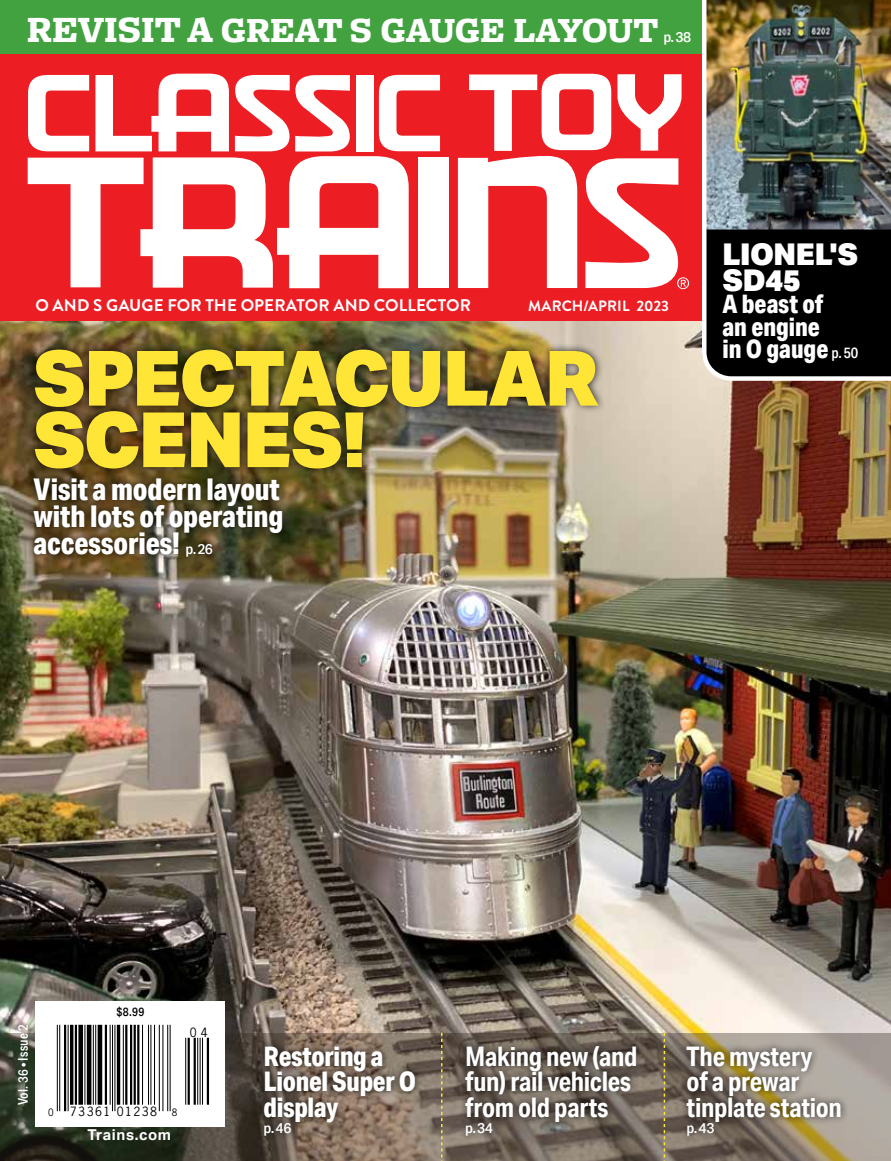
<style>
.page{position:relative;width:891px;height:1161px;background:#fff}
.page>*{position:absolute;margin:0;border:0;box-sizing:border-box;transform-origin:0 0}
.t1{font:900 76.5px/61.5px "Aktiv Grotesk";letter-spacing:-.02em;color:#ffe535}
.t2{font:900 36.75px "Freight Macro Pro";color:#fff}
.t3{font:800 30px/27px "Aktiv Grotesk Cd";letter-spacing:-.005em;color:#fff}
.t4{font:900 30px/25.5px "Aktiv Grotesk";letter-spacing:-.015em;color:#fff}
.t5{font:700 27px/25.5px "Aktiv Grotesk Cd";letter-spacing:-.01em;color:#fff}
.t6{font:800 27px/25.5px "Aktiv Grotesk Cd";letter-spacing:-.01em;color:#fff}
.t7{font:800 25.5px/22.5px "Aktiv Grotesk Cd";color:#fff}
.t8{font:700 16.8px "Brandon Grotesque";letter-spacing:.005em;color:#fff}
.t9{font:700 15px "Brandon Grotesque";letter-spacing:.005em;color:#fff}
.t10{font:700 15px "Aktiv Grotesk";letter-spacing:.035em;color:#fff}
.t11{font:500 14.25px "Aktiv Grotesk Cd";letter-spacing:-.03em;color:#fff;scale:1.14 1}
.t12{font:500 13.5px "Aktiv Grotesk Cd";letter-spacing:.015em;color:#fff}
.t13{font:12px "News Gothic Std";letter-spacing:.125em;color:#000}
.t14{font:500 12px "Aktiv Grotesk Cd";color:#000}
.t15{font:9.6px "News Gothic Std";color:#000}
.s1{font-size:38.55px}
.s2{font-weight:500;font-size:14.25px}
.s3{font-weight:500;font-size:15px}
.s4{font-size:9.6px}
</style>
<div class="page">
<img style="left:0;top:321px;width:891px;height:712px">
<svg style="left:0;top:1033px;width:891px;height:128px;background:#676054"></svg>
<div style="left:0;top:0;width:891px;height:321px;background:#ed1d24"></div>
<div style="left:0;top:0;width:702px;height:54px;background:#42a240"></div>
<img style="left:700px;top:0;width:191px;height:383px">
<svg style="left:664px;top:1033px;width:1px;height:128px"></svg>
<svg style="left:441px;top:1033px;width:1px;height:128px"></svg>
<div style="left:35px;top:1001px;width:190px;height:126px;background:#fff"></div>
<hr style="left:57px;top:1025px;width:1px;height:86px;background:#000">
<hr style="left:59px;top:1025px;width:1px;height:86px;background:#000">
<hr style="left:64px;top:1025px;width:2px;height:86px;background:#000">
<hr style="left:68px;top:1025px;width:1px;height:86px;background:#000">
<hr style="left:70px;top:1025px;width:3px;height:80px;background:#000">
<hr style="left:75px;top:1025px;width:2px;height:80px;background:#000">
<div style="left:78px;top:1025px;width:5px;height:80px;background:#000"></div>
<hr style="left:84px;top:1025px;width:1px;height:80px;background:#000">
<hr style="left:87px;top:1025px;width:4px;height:80px;background:#000">
<hr style="left:93px;top:1025px;width:1px;height:80px;background:#000">
<hr style="left:95px;top:1025px;width:1px;height:80px;background:#000">
<hr style="left:98px;top:1025px;width:4px;height:80px;background:#000">
<hr style="left:105px;top:1025px;width:2px;height:80px;background:#000">
<hr style="left:110px;top:1025px;width:1px;height:80px;background:#000">
<hr style="left:112px;top:1025px;width:1px;height:86px;background:#000">
<hr style="left:114px;top:1025px;width:1px;height:86px;background:#000">
<hr style="left:117px;top:1025px;width:3px;height:80px;background:#000">
<hr style="left:123px;top:1025px;width:1px;height:80px;background:#000">
<hr style="left:125px;top:1025px;width:2px;height:80px;background:#000">
<hr style="left:130px;top:1025px;width:2px;height:80px;background:#000">
<hr style="left:134px;top:1025px;width:2px;height:80px;background:#000">
<hr style="left:137px;top:1025px;width:2px;height:80px;background:#000">
<hr style="left:142px;top:1025px;width:1px;height:80px;background:#000">
<hr style="left:148px;top:1025px;width:1px;height:80px;background:#000">
<hr style="left:150px;top:1025px;width:1px;height:80px;background:#000">
<hr style="left:154px;top:1025px;width:1px;height:80px;background:#000">
<hr style="left:159px;top:1025px;width:1px;height:86px;background:#000">
<hr style="left:162px;top:1025px;width:1px;height:86px;background:#000">
<hr style="left:167px;top:1025px;width:1px;height:86px;background:#000">
<hr style="left:170px;top:1025px;width:1px;height:86px;background:#000">
<hr style="left:185px;top:1038px;width:1px;height:67px;background:#000">
<hr style="left:188px;top:1038px;width:2px;height:67px;background:#000">
<hr style="left:194px;top:1038px;width:2px;height:67px;background:#000">
<hr style="left:197px;top:1038px;width:1px;height:67px;background:#000">
<hr style="left:200px;top:1038px;width:1px;height:67px;background:#000">
<hr style="left:202px;top:1038px;width:1px;height:67px;background:#000">
<hr style="left:207px;top:1038px;width:2px;height:67px;background:#000">
<div style="left:418px;top:158px;width:30px;height:130px;background:#fff"></div>
<svg style="left:28px;top:74px;width:412px;height:214px"></svg>
<svg style="left:458px;top:74px;width:231px;height:215px"></svg>
<div style="left:26px;top:470px;width:265px;height:94px;background:#000;opacity:.75"></div>
<div style="left:27px;top:341px;width:579px;height:136px;background:#000;opacity:.75"></div>
<div style="left:679px;top:1038px;width:169px;height:105px;background:#000;opacity:.75"></div>
<div style="left:256px;top:1038px;width:167px;height:105px;background:#000;opacity:.75"></div>
<div style="left:458px;top:1038px;width:186px;height:105px;background:#000;opacity:.75"></div>
<h2 class="t2" style="left:27px;top:5px;width:634px"><span class="s1">REVISIT A</span> GREAT S GAUGE LAYOUT</h2>
<p class="t11" style="left:663px;top:29px;width:26px">p. 38</p>
<p class="t8" style="left:35px;top:293px;width:437px">O AND S GAUGE FOR THE OPERATOR AND COLLECTOR</p>
<p class="t9" style="left:528px;top:295px;width:143px">MARCH/APRIL 2023</p>
<h1 class="t1" style="left:33px;top:346px;width:567px">SPECTACULAR<br>SCENES!</h1>
<p class="t3" style="left:33px;top:475px;width:251px">Visit a modern layout with lots of operating accessories! <span class="s2">p. 26</span></p>
<p class="t4" style="left:723px;top:241px;width:137px">LIONEL'S<br>SD45</p>
<p class="t7" style="left:723px;top:293px;width:137px">A beast of<br>an engine<br>in O gauge <span class="s3">p. 50</span></p>
<p class="t14" style="left:116px;top:1005px;width:29px">$8.99</p>
<p class="t12" style="left:15px;top:1105px;width:83px;rotate:-90deg">Vol. 36 • Issue 2</p>
<p class="t13" style="left:190px;top:1024px;width:19px">0 4</p>
<p class="t15" style="left:48px;top:1106px;width:7px">0</p>
<p class="t13" style="left:70px;top:1104px;width:109px">73361 01238 <span class="s4">8</span></p>
<p class="t10" style="left:87px;top:1126px;width:85px">Trains.com</p>
<p class="t6" style="left:264px;top:1043px;width:154px">Restoring a<br>Lionel Super O display</p>
<p class="t11" style="left:264px;top:1119px;width:26px">p. 46</p>
<p class="t5" style="left:465px;top:1043px;width:174px">Making new (and fun) rail vehicles from old parts</p>
<p class="t11" style="left:465px;top:1119px;width:26px">p. 34</p>
<p class="t5" style="left:687px;top:1043px;width:157px">The mystery<br>of a prewar tinplate station</p>
<p class="t11" style="left:687px;top:1119px;width:26px">p. 43</p>
</div>
